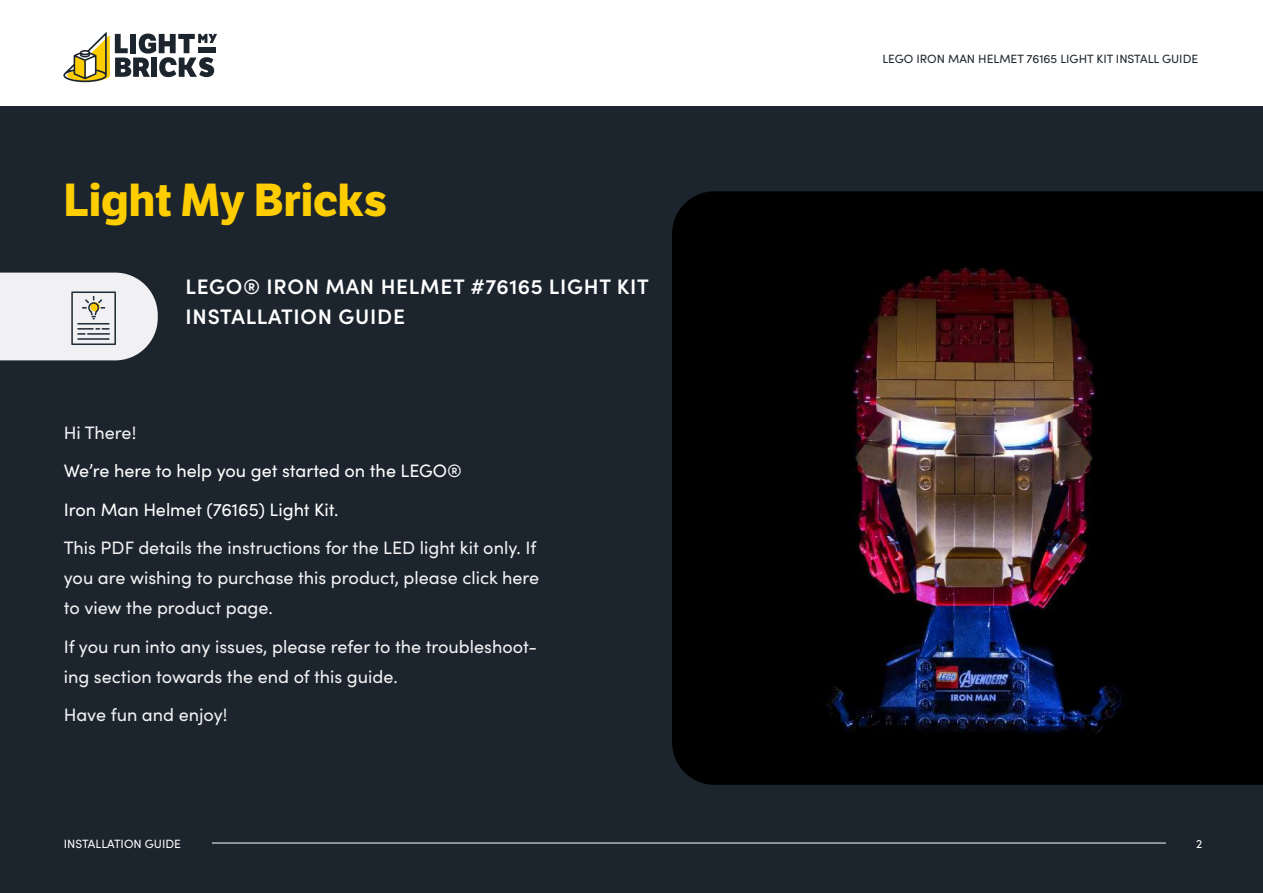
<style>
.page{position:relative;width:1263px;height:893px;background:#fff}
.page>*{position:absolute;margin:0;border:0;box-sizing:border-box;transform-origin:0 0}
.t1{font:700 45px "LFT Etica";color:#fecd00}
.t2{font:600 21px/30px "Sofia Pro";letter-spacing:.035em;color:#fff}
.t3{font:18px/30px "Sofia Pro";color:#f1f1f3}
.t4{font:18px/38.5px "Sofia Pro";color:#fff}
.t5{font:12px "Sofia Pro";color:#1c252d}
.t6{font:12px "Sofia Pro";color:#fff}
</style>
<div class="page">
<svg style="left:63px;top:32px;width:154px;height:50px"></svg>
<div style="left:0;top:106px;width:1263px;height:787px;background:#1c252d"></div>
<hr style="left:212px;top:843px;width:954px;height:1px;background:#fff">
<svg style="left:0;top:273px;width:158px;height:87px;background:#dcdddf"></svg>
<div style="left:672px;top:191px;width:591px;height:594px;background:#000"></div>
<img style="left:711px;top:231px;width:515px;height:514px">
<h1 class="t1" style="left:64px;top:172px;width:325px">Light My Bricks</h1>
<p class="t2" style="left:186px;top:270px;width:465px">LEGO® IRON MAN HELMET #76165 LIGHT KIT<br>INSTALLATION GUIDE</p>
<p class="t3" style="left:64px;top:417px;width:74px">Hi There!</p>
<p class="t4" style="left:64px;top:451px;width:400px">We’re here to help you get started on the LEGO®<br>Iron Man Helmet (76165) Light Kit.</p>
<p class="t3" style="left:64px;top:532px;width:477px">This PDF details the instructions for the LED light kit only. If you are wishing to purchase this product, please click here to view the product page.</p>
<p class="t3" style="left:64px;top:631px;width:475px">If you run into any issues, please refer to the troubleshoot&shy;ing section towards the end of this guide.</p>
<p class="t3" style="left:64px;top:699px;width:165px">Have fun and enjoy!</p>
<p class="t5" style="left:882px;top:50px;width:317px">LEGO IRON MAN HELMET 76165 LIGHT KIT INSTALL GUIDE</p>
<p class="t6" style="left:64px;top:835px;width:119px">INSTALLATION GUIDE</p>
<p class="t6" style="left:1196px;top:835px;width:8px">2</p>
</div>
